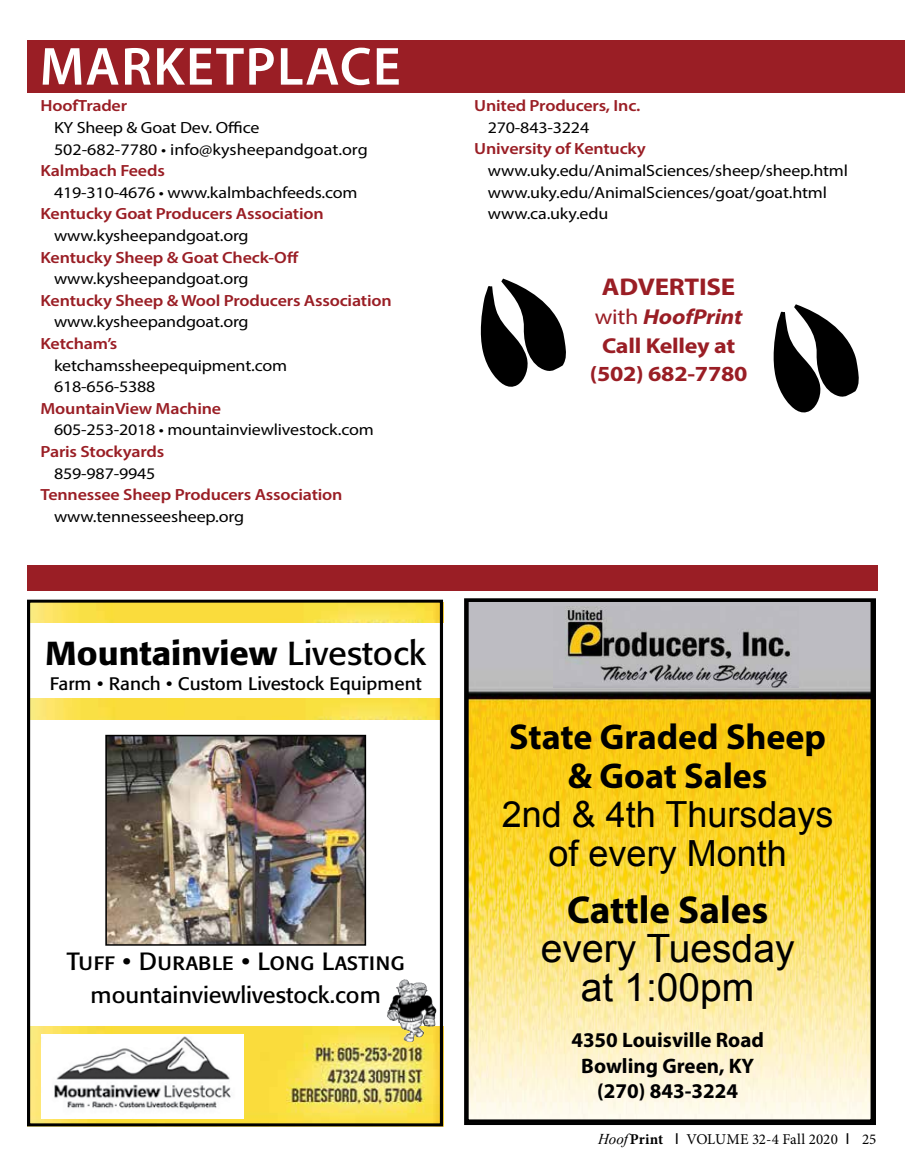
<style>
.page{position:relative;width:905px;height:1175px;background:#fff}
.page>*{position:absolute;margin:0;border:0;box-sizing:border-box;transform-origin:0 0}
.t1{font:600 54px "Myriad Pro";letter-spacing:.025em;color:#fff}
.t2{font:39px/39px "Arial";color:#000;text-align:center}
.t3{font:700 39px "Myriad Pro";color:#000}
.t4{font:36px/39px "Arial";color:#000;text-align:center}
.t5{font:700 36px/39px "Myriad Pro";color:#000;text-align:center}
.t6{font:500 32.85px "Formata";color:#000;scale:1.05 1}
.t7{font:24.75px "Formata Regular SC";color:#000;scale:1.05 1}
.t8{font:700 24.3px "Myriad Pro";letter-spacing:-.01em;color:#9a1e25;scale:1.11 1}
.t9{font:22.5px "Formata";color:#000;scale:1.05 1}
.t10{font:700 21.6px/28.8px "Myriad Pro";letter-spacing:-.01em;color:#9a1e25;text-align:center;scale:1.11 1}
.t11{font:700 21px/25.2px "Myriad Pro";color:#000;text-align:center}
.t12{font:18px "Formata";color:#000;scale:1.05 1}
.t13{font:16.2px/21.6px "Myriad Pro";letter-spacing:-.01em;color:#000;scale:1.11 1}
.t14{font:600 16.2px "Myriad Pro";letter-spacing:-.01em;color:#9a1e25;scale:1.11 1}
.t15{font:15px "Minion Pro";color:#000}
.s1{font-weight:400}
.s2{font-style:italic}
.s3{font-family:"Times New Roman";font-style:italic}
.s4{font-weight:700}
.s5{font-family:"Arial"}
</style>
<div class="page">
<div style="left:27px;top:40px;width:877px;height:52px;background:#9a1e25"></div>
<div style="left:27px;top:565px;width:850px;height:25px;background:#9a1e25"></div>
<svg style="left:480px;top:278px;width:86px;height:109px"></svg>
<svg style="left:773px;top:304px;width:86px;height:109px"></svg>
<img style="left:31px;top:698px;width:408px;height:21px">
<img style="left:108px;top:737px;width:255px;height:205px">
<div style="left:105px;top:734px;width:261px;height:211px;border:2px solid #000"></div>
<img style="left:31px;top:1026px;width:408px;height:96px">
<img style="left:42px;top:1034px;width:201px;height:84px">
<img style="left:396px;top:979px;width:8px;height:15px">
<img style="left:31px;top:603px;width:408px;height:20px">
<div style="left:27px;top:599px;width:416px;height:527px;border:3px solid #000"></div>
<img style="left:469px;top:603px;width:400px;height:515px">
<img style="left:553px;top:607px;width:245px;height:81px">
<div style="left:464px;top:598px;width:412px;height:527px;border:3px solid #000"></div>
<h1 class="t1" style="left:40px;top:32px;width:362px">MARKETPLACE</h1>
<p class="t14" style="left:40px;top:96px;width:80px">HoofTrader</p>
<p class="t13" style="left:54px;top:116px;width:284px">KY Sheep &amp; Goat Dev. Office<br>502-682-7780 • info@kysheepandgoat.org</p>
<p class="t14" style="left:40px;top:160px;width:113px">Kalmbach Feeds</p>
<p class="t13" style="left:54px;top:181px;width:275px">419-310-4676 • www.kalmbachfeeds.com</p>
<p class="t14" style="left:40px;top:203px;width:257px">Kentucky Goat Producers Association</p>
<p class="t13" style="left:54px;top:224px;width:177px">www.kysheepandgoat.org</p>
<p class="t14" style="left:40px;top:247px;width:234px">Kentucky Sheep &amp; Goat Check-Off</p>
<p class="t13" style="left:54px;top:268px;width:177px">www.kysheepandgoat.org</p>
<p class="t14" style="left:40px;top:290px;width:318px">Kentucky Sheep &amp; Wool Producers Association</p>
<p class="t13" style="left:54px;top:311px;width:177px">www.kysheepandgoat.org</p>
<p class="t14" style="left:40px;top:333px;width:71px">Ketcham’s</p>
<p class="t13" style="left:54px;top:354px;width:211px">ketchamssheepequipment.com<br>618-656-5388</p>
<p class="t14" style="left:40px;top:398px;width:164px">MountainView Machine</p>
<p class="t13" style="left:54px;top:419px;width:290px">605-253-2018 • mountainviewlivestock.com</p>
<p class="t14" style="left:40px;top:441px;width:113px">Paris Stockyards</p>
<p class="t13" style="left:54px;top:462px;width:93px">859-987-9945</p>
<p class="t14" style="left:40px;top:484px;width:273px">Tennessee Sheep Producers Association</p>
<p class="t13" style="left:54px;top:505px;width:173px">www.tennesseesheep.org</p>
<h3 class="t6" style="left:45px;top:633px;width:364px">Mountainview <span class="s1">Livestock</span></h3>
<p class="t12" style="left:50px;top:672px;width:355px">Farm • Ranch • Custom Livestock Equipment</p>
<h3 class="t7" style="left:67px;top:946px;width:323px">Tuff • Durable • Long Lasting</h3>
<h3 class="t9" style="left:91px;top:981px;width:278px">mountainviewlivestock.com</h3>
<p class="t14" style="left:474px;top:95px;width:151px">United Producers, Inc.</p>
<p class="t13" style="left:488px;top:116px;width:93px">270-843-3224</p>
<p class="t14" style="left:474px;top:139px;width:156px">University of Kentucky</p>
<p class="t13" style="left:488px;top:160px;width:326px">www.uky.edu/AnimalSciences/sheep/sheep.html www.uky.edu/AnimalSciences/goat/goat.html www.ca.uky.edu</p>
<h3 class="t8" style="left:602px;top:271px;width:122px">ADVERTISE</h3>
<h3 class="t10" style="left:589px;top:301px;width:144px"><span class="s1">with</span> <span class="s2">HoofPrint<br></span>Call Kelley at (502) 682-7780</h3>
<h3 class="t5" style="left:509px;top:716px;width:318px">State Graded Sheep &amp; Goat Sales</h3>
<h3 class="t4" style="left:502px;top:795px;width:333px">2nd &amp; 4th Thursdays of every Month</h3>
<h2 class="t3" style="left:567px;top:884px;width:203px">Cattle Sales</h2>
<h2 class="t2" style="left:541px;top:929px;width:255px">every Tuesday at 1:00pm</h2>
<p class="t11" style="left:571px;top:1026px;width:194px">4350 Louisville Road<br>Bowling Green, KY (270) 843-3224</p>
<p class="t15" style="left:598px;top:1129px;width:280px"><span class="s3">Hoof</span><span class="s4">Print</span> <span class="s5">I</span> VOLUME 32-4 Fall 2020 <span class="s5">I</span> 25</p>
</div>
